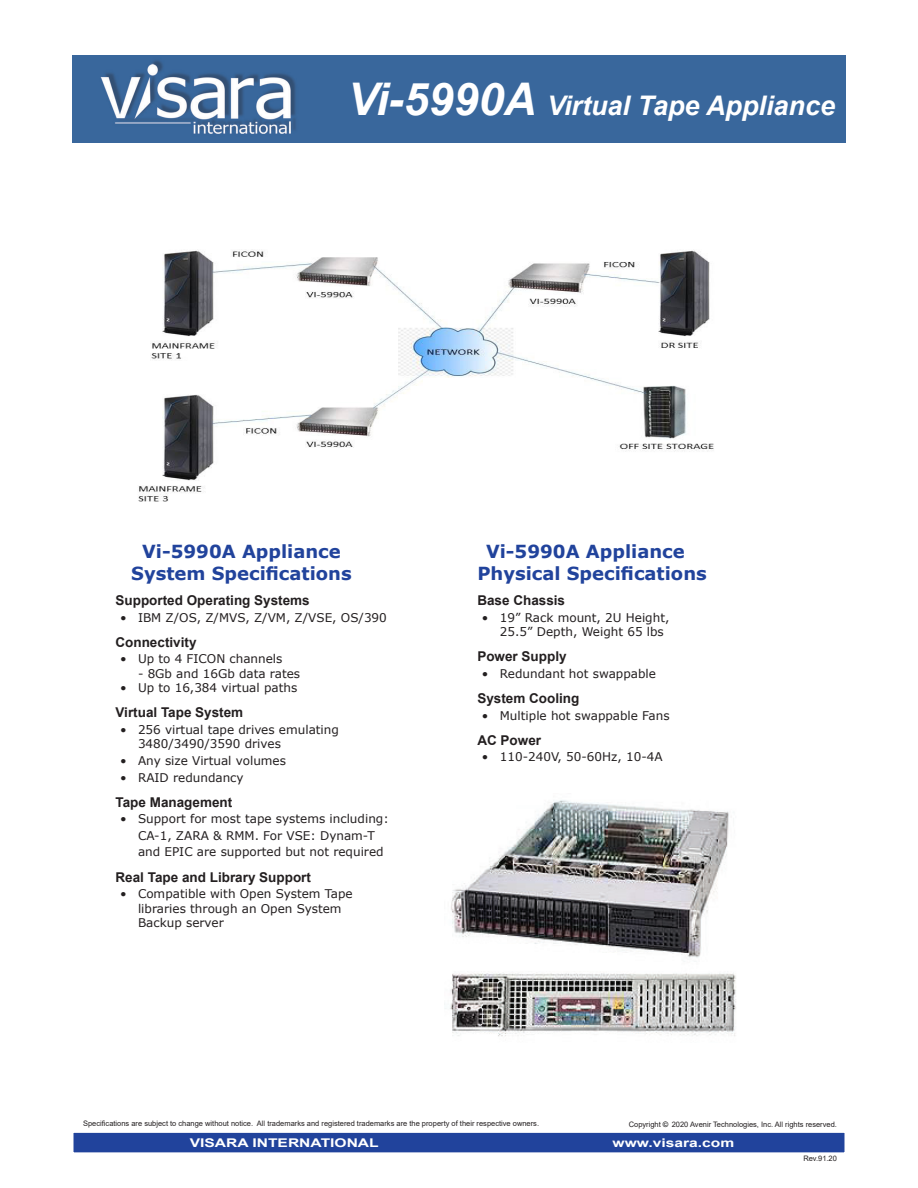
<style>
.page{position:relative;width:918px;height:1188px;background:#fff}
.page>*{position:absolute;margin:0;border:0;box-sizing:border-box;transform-origin:0 0}
.HeadingBack{font:italic 700 27px "Arial";color:#fff}
.Subhead_1{font:700 18px "Verdana";color:#21439c}
.Bullets_1{font:700 13.5px "Arial";color:#231f20}
.Bullets_2{font:12px/14.4px "Verdana";color:#231f20}
.t1{font:700 12px "Arial";color:#fff;scale:1.3 1}
.t2{font:7.5px "Arial";color:#231f20}
.s1{font-size:45px}
.s2{color:#000}
</style>
<div class="page">
<img style="left:72px;top:56px;width:774px;height:87px">
<div style="left:73px;top:1132px;width:772px;height:21px;background:#21439c"></div>
<div style="left:72px;top:1131px;width:774px;height:23px;border:2px solid #fff"></div>
<img style="left:138px;top:249px;width:576px;height:253px">
<img style="left:444px;top:800px;width:292px;height:237px">
<p class="HeadingBack" style="left:348px;top:88px;width:489px"><span class="s1">Vi-5990A</span> Virtual Tape Appliance</p>
<p class="Subhead_1" style="left:142px;top:539px;width:200px">Vi-5990A Appliance</p>
<p class="Subhead_1" style="left:131px;top:561px;width:222px">System Specifications</p>
<p class="Bullets_1" style="left:116px;top:591px;width:196px">Supported Operating Systems</p>
<p class="Bullets_2" style="left:120px;top:610px;width:268px">• IBM Z/OS, Z/MVS, Z/VM, Z/VSE, OS/390</p>
<p class="Bullets_1" style="left:116px;top:633px;width:83px">Connectivity</p>
<p class="Bullets_2" style="left:120px;top:652px;width:164px">• Up to 4 FICON channels</p>
<p class="Bullets_2" style="left:138px;top:666px;width:164px">- 8Gb and 16Gb data rates</p>
<p class="Bullets_2" style="left:120px;top:681px;width:179px">• Up to 16,384 virtual paths</p>
<p class="Bullets_1" style="left:116px;top:703px;width:129px">Virtual Tape System</p>
<p class="Bullets_2" style="left:138px;top:722px;width:202px;text-indent:-18px">• 256 virtual tape drives emulating<br>3480/3490/3590 drives</p>
<p class="Bullets_2" style="left:120px;top:753px;width:168px">• Any size Virtual volumes</p>
<p class="Bullets_2" style="left:120px;top:770px;width:125px">• RAID redundancy</p>
<p class="Bullets_1" style="left:116px;top:792px;width:118px">Tape Management</p>
<p class="Bullets_2" style="left:120px;top:812px;width:270px">• Support for most tape systems including:</p>
<p class="Bullets_2" style="left:138px;top:828px;width:238px">CA‑1, ZARA &amp; RMM. For VSE: Dynam-T</p>
<p class="Bullets_2" style="left:138px;top:845px;width:247px">and EPIC are supported but not required</p>
<p class="Bullets_1" style="left:116px;top:867px;width:197px">Real Tape and Library Support</p>
<p class="Bullets_2" style="left:138px;top:887px;width:216px;text-indent:-18px">• Compatible with Open System Tape libraries through an Open System<br>Backup server</p>
<p class="Subhead_1" style="left:486px;top:539px;width:200px">Vi-5990A Appliance</p>
<p class="Subhead_1" style="left:477px;top:561px;width:231px">Physical Specifications</p>
<p class="Bullets_1" style="left:477px;top:591px;width:89px">Base Chassis</p>
<p class="Bullets_2" style="left:500px;top:610px;width:171px;text-indent:-18px">• 19” Rack mount, 2U Height,<br>25.5” Depth, Weight 65 lbs</p>
<p class="Bullets_1" style="left:477px;top:647px;width:91px">Power Supply</p>
<p class="Bullets_2" style="left:482px;top:666px;width:176px">• Redundant hot swappable</p>
<p class="Bullets_1" style="left:477px;top:689px;width:104px">System Cooling</p>
<p class="Bullets_2" style="left:482px;top:708px;width:189px">• Multiple hot swappable Fans</p>
<p class="Bullets_1" style="left:477px;top:731px;width:65px">AC Power</p>
<p class="Bullets_2" style="left:482px;top:750px;width:182px">• 110-240V, 50-60Hz, 10-4A</p>
<p class="t2" style="left:83px;top:1118px;width:458px">Specifications are subject to change without notice. All trademarks and registered trademarks are the property of their respective owners.</p>
<p class="t2" style="left:629px;top:1119px;width:210px">Copyright <span class="s2">©</span> 2020 Avenir Technologies, Inc. All rights reserved.</p>
<p class="t2" style="left:803px;top:1153px;width:35px">Rev.91.20</p>
<p class="t1" style="left:190px;top:1134px;width:147px">VISARA INTERNATIONAL</p>
<p class="t1" style="left:613px;top:1134px;width:95px">www.visara.com</p>
</div>
